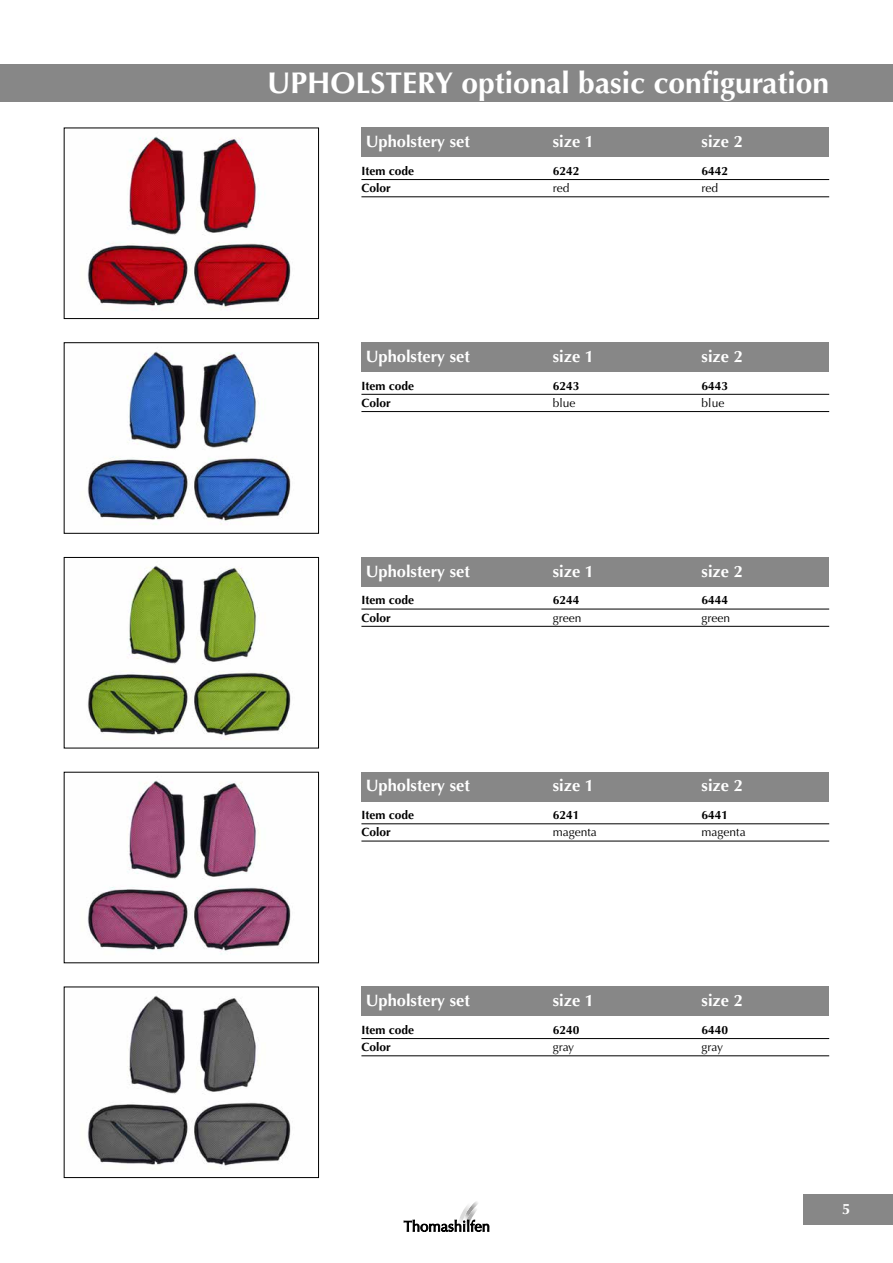
<style>
.page{position:relative;width:893px;height:1263px;background:#fff}
.page>*{position:absolute;margin:0;border:0;box-sizing:border-box;transform-origin:0 0}
.t1{font:700 30px "Optima";color:#fff}
.t2{font:700 16.5px "Optima";color:#fff}
.t3{font:700 15px "Optima";color:#fff}
.t4{font:700 12px "Optima";color:#000}
.t5{font:12px "Optima";color:#000}
</style>
<div class="page">
<div style="left:0;top:64px;width:893px;height:37px;background:#878787"></div>
<div style="left:804px;top:1194px;width:89px;height:31px;background:#878787"></div>
<svg style="left:404px;top:1201px;width:85px;height:30px"></svg>
<div style="left:361px;top:128px;width:468px;height:29px;background:#878787"></div>
<hr style="left:361px;top:179px;width:468px;height:1px;background:#000">
<hr style="left:361px;top:196px;width:468px;height:1px;background:#000">
<div style="left:361px;top:342px;width:468px;height:30px;background:#878787"></div>
<hr style="left:361px;top:394px;width:468px;height:1px;background:#000">
<hr style="left:361px;top:411px;width:468px;height:1px;background:#000">
<div style="left:361px;top:557px;width:468px;height:30px;background:#878787"></div>
<hr style="left:361px;top:609px;width:468px;height:1px;background:#000">
<hr style="left:361px;top:626px;width:468px;height:1px;background:#000">
<div style="left:361px;top:772px;width:468px;height:29px;background:#878787"></div>
<hr style="left:361px;top:823px;width:468px;height:1px;background:#000">
<hr style="left:361px;top:841px;width:468px;height:1px;background:#000">
<div style="left:361px;top:986px;width:468px;height:30px;background:#878787"></div>
<hr style="left:361px;top:1038px;width:468px;height:1px;background:#000">
<hr style="left:361px;top:1055px;width:468px;height:1px;background:#000">
<img style="left:87px;top:136px;width:204px;height:172px">
<div style="left:64px;top:128px;width:255px;height:191px;border:1px solid #000"></div>
<img style="left:87px;top:565px;width:204px;height:175px">
<div style="left:64px;top:557px;width:255px;height:191px;border:1px solid #000"></div>
<img style="left:87px;top:351px;width:204px;height:174px">
<div style="left:64px;top:342px;width:255px;height:192px;border:1px solid #000"></div>
<img style="left:87px;top:995px;width:204px;height:171px">
<div style="left:64px;top:986px;width:255px;height:192px;border:1px solid #000"></div>
<img style="left:87px;top:780px;width:204px;height:175px">
<h1 class="t1" style="left:267px;top:65px;width:564px">UPHOLSTERY optional basic configuration</h1>
<p class="t2" style="left:366px;top:132px;width:106px">Upholstery set</p>
<p class="t2" style="left:553px;top:132px;width:43px">size 1</p>
<p class="t2" style="left:702px;top:132px;width:43px">size 2</p>
<p class="t4" style="left:361px;top:164px;width:54px">Item code</p>
<p class="t4" style="left:553px;top:164px;width:28px">6242</p>
<p class="t4" style="left:702px;top:164px;width:28px">6442</p>
<p class="t4" style="left:361px;top:181px;width:31px">Color</p>
<p class="t5" style="left:553px;top:181px;width:18px">red</p>
<p class="t5" style="left:702px;top:181px;width:18px">red</p>
<p class="t2" style="left:366px;top:347px;width:106px">Upholstery set</p>
<p class="t2" style="left:553px;top:347px;width:43px">size 1</p>
<p class="t2" style="left:702px;top:347px;width:43px">size 2</p>
<p class="t4" style="left:361px;top:379px;width:54px">Item code</p>
<p class="t4" style="left:553px;top:379px;width:28px">6243</p>
<p class="t4" style="left:702px;top:379px;width:28px">6443</p>
<p class="t4" style="left:361px;top:396px;width:31px">Color</p>
<p class="t5" style="left:553px;top:396px;width:24px">blue</p>
<p class="t5" style="left:702px;top:396px;width:24px">blue</p>
<p class="t2" style="left:366px;top:561px;width:106px">Upholstery set</p>
<p class="t2" style="left:553px;top:561px;width:43px">size 1</p>
<p class="t2" style="left:702px;top:561px;width:43px">size 2</p>
<p class="t4" style="left:361px;top:593px;width:54px">Item code</p>
<p class="t4" style="left:553px;top:593px;width:28px">6244</p>
<p class="t4" style="left:702px;top:593px;width:28px">6444</p>
<p class="t4" style="left:361px;top:611px;width:31px">Color</p>
<p class="t5" style="left:553px;top:611px;width:30px">green</p>
<p class="t5" style="left:702px;top:611px;width:30px">green</p>
<p class="t2" style="left:366px;top:776px;width:106px">Upholstery set</p>
<p class="t2" style="left:553px;top:776px;width:43px">size 1</p>
<p class="t2" style="left:702px;top:776px;width:43px">size 2</p>
<p class="t4" style="left:361px;top:808px;width:54px">Item code</p>
<p class="t4" style="left:553px;top:808px;width:28px">6241</p>
<p class="t4" style="left:702px;top:808px;width:28px">6441</p>
<p class="t4" style="left:361px;top:825px;width:31px">Color</p>
<p class="t5" style="left:553px;top:825px;width:46px">magenta</p>
<p class="t5" style="left:702px;top:825px;width:46px">magenta</p>
<p class="t2" style="left:366px;top:991px;width:106px">Upholstery set</p>
<p class="t2" style="left:553px;top:991px;width:43px">size 1</p>
<p class="t2" style="left:702px;top:991px;width:43px">size 2</p>
<p class="t4" style="left:361px;top:1023px;width:54px">Item code</p>
<p class="t4" style="left:553px;top:1023px;width:28px">6240</p>
<p class="t4" style="left:702px;top:1023px;width:28px">6440</p>
<p class="t4" style="left:361px;top:1040px;width:31px">Color</p>
<p class="t5" style="left:553px;top:1040px;width:23px">gray</p>
<p class="t5" style="left:702px;top:1040px;width:23px">gray</p>
<p class="t3" style="left:842px;top:1200px;width:10px">5</p>
</div>
